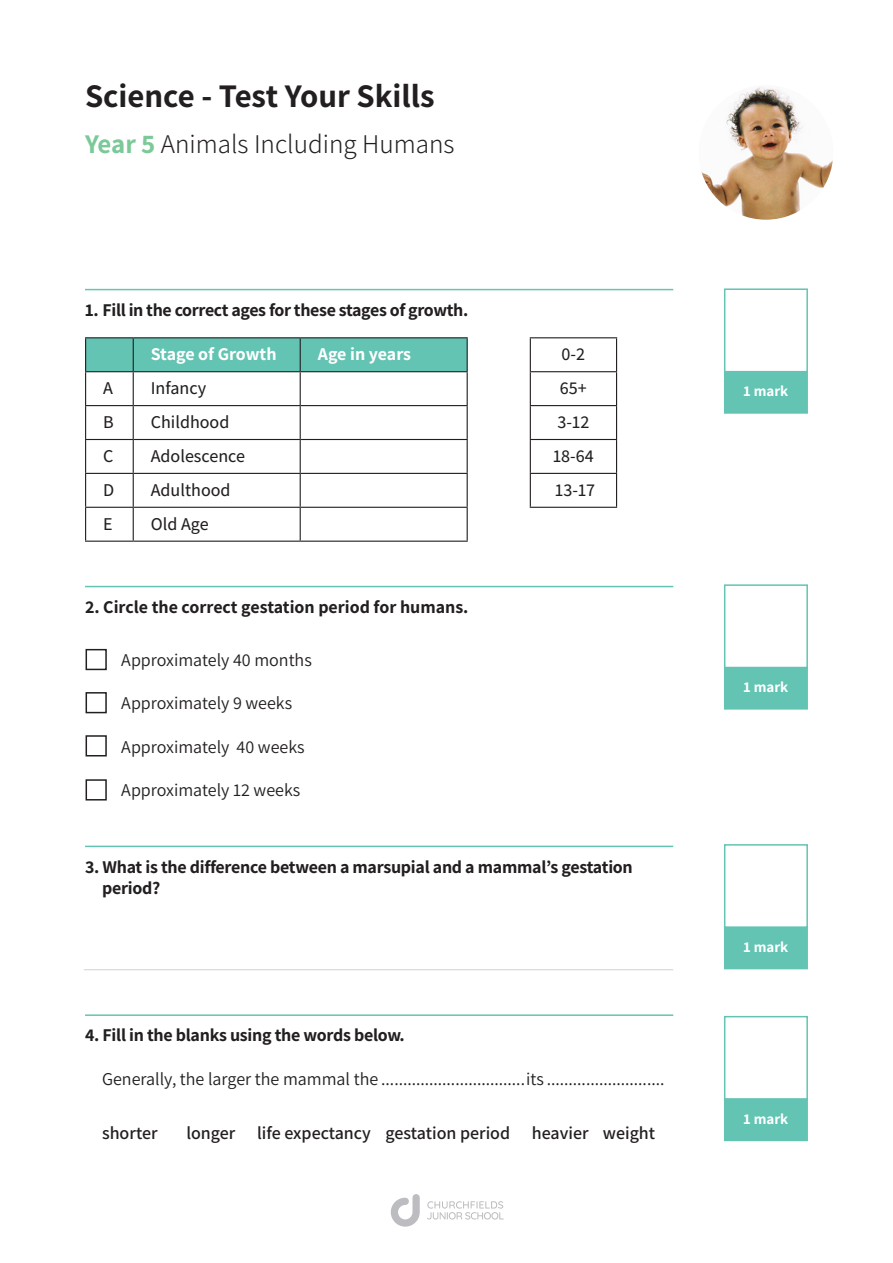
<style>
.page{position:relative;width:893px;height:1263px;background:#fff}
.page>*{position:absolute;margin:0;border:0;box-sizing:border-box;transform-origin:0 0}
.t1{font:700 33px "Assistant";color:#231f20}
.t2{font:300 27px "Assistant";color:#231f20}
.q{font:700 18px/21.6px "Assistant";letter-spacing:-.015em;color:#231f20}
.q_w-o_line{font:18px "Assistant";color:#231f20}
.Paragraph_Style_1{font:18px "Assistant";color:#231f20}
.q_w-o_line-2{font:500 18px "Assistant";color:#231f20}
.q_w-o_line-3{font:600 18px "Assistant";color:#231f20}
.q_w-o_line-4{font:700 18px "Assistant";letter-spacing:-.005em;color:#fff}
.Paragraph_Style_2{font:700 15px "Assistant";color:#fff}
.s1{font-weight:700;color:#7bc898}
</style>
<div class="page">
<hr style="left:85px;top:289px;width:588px;height:1px;background:#63c4b3">
<hr style="left:85px;top:586px;width:588px;height:1px;background:#63c4b3">
<div style="left:724px;top:288px;width:84px;height:84px;border:2px solid #63c4b3"></div>
<div style="left:724px;top:584px;width:84px;height:84px;border:2px solid #63c4b3"></div>
<div style="left:724px;top:844px;width:84px;height:84px;border:2px solid #63c4b3"></div>
<div style="left:725px;top:372px;width:82px;height:41px;background:#63c4b3"></div>
<div style="left:724px;top:371px;width:84px;height:43px;border:2px solid #63c4b3"></div>
<div style="left:725px;top:668px;width:82px;height:41px;background:#63c4b3"></div>
<div style="left:724px;top:667px;width:84px;height:43px;border:2px solid #63c4b3"></div>
<div style="left:725px;top:927px;width:82px;height:41px;background:#63c4b3"></div>
<div style="left:724px;top:926px;width:84px;height:43px;border:2px solid #63c4b3"></div>
<svg style="left:391px;top:1194px;width:29px;height:33px"></svg>
<svg style="left:427px;top:1201px;width:77px;height:18px"></svg>
<img style="left:699px;top:85px;width:134px;height:135px;border-radius:67px">
<div style="left:86px;top:649px;width:21px;height:21px;border:2px solid #231f20"></div>
<div style="left:86px;top:692px;width:21px;height:21px;border:2px solid #231f20"></div>
<div style="left:86px;top:735px;width:21px;height:21px;border:2px solid #231f20"></div>
<div style="left:86px;top:779px;width:21px;height:21px;border:2px solid #231f20"></div>
<hr style="left:85px;top:846px;width:588px;height:1px;background:#63c4b3">
<hr style="left:85px;top:1014px;width:588px;height:2px;background:#63c4b3">
<div style="left:724px;top:1016px;width:84px;height:84px;border:2px solid #63c4b3"></div>
<div style="left:725px;top:1099px;width:82px;height:41px;background:#63c4b3"></div>
<div style="left:724px;top:1098px;width:84px;height:43px;border:2px solid #63c4b3"></div>
<div style="left:86px;top:338px;width:381px;height:33px;background:#63c4b3"></div>
<hr style="left:85px;top:337px;width:48px;height:1px;background:#231f20">
<hr style="left:85px;top:338px;width:1px;height:33px;background:#231f20">
<hr style="left:133px;top:337px;width:167px;height:1px;background:#231f20">
<hr style="left:133px;top:338px;width:1px;height:33px;background:#231f20">
<hr style="left:300px;top:337px;width:168px;height:1px;background:#231f20">
<hr style="left:300px;top:338px;width:1px;height:33px;background:#231f20">
<hr style="left:467px;top:338px;width:1px;height:33px;background:#231f20">
<hr style="left:85px;top:371px;width:48px;height:1px;background:#231f20">
<hr style="left:85px;top:372px;width:1px;height:33px;background:#231f20">
<hr style="left:133px;top:371px;width:167px;height:1px;background:#231f20">
<hr style="left:133px;top:372px;width:1px;height:33px;background:#231f20">
<hr style="left:300px;top:371px;width:168px;height:1px;background:#231f20">
<hr style="left:300px;top:372px;width:1px;height:33px;background:#231f20">
<hr style="left:467px;top:372px;width:1px;height:33px;background:#231f20">
<hr style="left:85px;top:405px;width:48px;height:1px;background:#231f20">
<hr style="left:85px;top:406px;width:1px;height:33px;background:#231f20">
<hr style="left:133px;top:405px;width:167px;height:1px;background:#231f20">
<hr style="left:133px;top:406px;width:1px;height:33px;background:#231f20">
<hr style="left:300px;top:405px;width:168px;height:1px;background:#231f20">
<hr style="left:300px;top:406px;width:1px;height:33px;background:#231f20">
<hr style="left:467px;top:406px;width:1px;height:33px;background:#231f20">
<hr style="left:85px;top:439px;width:48px;height:1px;background:#231f20">
<hr style="left:85px;top:440px;width:1px;height:33px;background:#231f20">
<hr style="left:133px;top:439px;width:167px;height:1px;background:#231f20">
<hr style="left:133px;top:440px;width:1px;height:33px;background:#231f20">
<hr style="left:300px;top:439px;width:168px;height:1px;background:#231f20">
<hr style="left:300px;top:440px;width:1px;height:33px;background:#231f20">
<hr style="left:467px;top:440px;width:1px;height:33px;background:#231f20">
<hr style="left:85px;top:473px;width:48px;height:1px;background:#231f20">
<hr style="left:85px;top:474px;width:1px;height:33px;background:#231f20">
<hr style="left:133px;top:473px;width:167px;height:1px;background:#231f20">
<hr style="left:133px;top:474px;width:1px;height:33px;background:#231f20">
<hr style="left:300px;top:473px;width:168px;height:1px;background:#231f20">
<hr style="left:300px;top:474px;width:1px;height:33px;background:#231f20">
<hr style="left:467px;top:474px;width:1px;height:33px;background:#231f20">
<hr style="left:85px;top:507px;width:48px;height:1px;background:#231f20">
<hr style="left:85px;top:508px;width:1px;height:33px;background:#231f20">
<hr style="left:133px;top:507px;width:167px;height:1px;background:#231f20">
<hr style="left:133px;top:508px;width:1px;height:33px;background:#231f20">
<hr style="left:300px;top:507px;width:168px;height:1px;background:#231f20">
<hr style="left:300px;top:508px;width:1px;height:33px;background:#231f20">
<hr style="left:467px;top:508px;width:1px;height:33px;background:#231f20">
<hr style="left:85px;top:541px;width:48px;height:1px;background:#231f20">
<hr style="left:133px;top:541px;width:167px;height:1px;background:#231f20">
<hr style="left:300px;top:541px;width:168px;height:1px;background:#231f20">
<hr style="left:530px;top:337px;width:87px;height:1px;background:#231f20">
<hr style="left:530px;top:338px;width:1px;height:33px;background:#231f20">
<hr style="left:616px;top:338px;width:1px;height:33px;background:#231f20">
<hr style="left:530px;top:371px;width:87px;height:1px;background:#231f20">
<hr style="left:530px;top:372px;width:1px;height:33px;background:#231f20">
<hr style="left:616px;top:372px;width:1px;height:33px;background:#231f20">
<hr style="left:530px;top:405px;width:87px;height:1px;background:#231f20">
<hr style="left:530px;top:406px;width:1px;height:33px;background:#231f20">
<hr style="left:616px;top:406px;width:1px;height:33px;background:#231f20">
<hr style="left:530px;top:439px;width:87px;height:1px;background:#231f20">
<hr style="left:530px;top:440px;width:1px;height:33px;background:#231f20">
<hr style="left:616px;top:440px;width:1px;height:33px;background:#231f20">
<hr style="left:530px;top:473px;width:87px;height:1px;background:#231f20">
<hr style="left:530px;top:474px;width:1px;height:33px;background:#231f20">
<hr style="left:616px;top:474px;width:1px;height:33px;background:#231f20">
<hr style="left:530px;top:507px;width:87px;height:1px;background:#231f20">
<hr style="left:84px;top:969px;width:589px;height:1px;background:#d1d2d4">
<p class="t1" style="left:85px;top:74px;width:351px">Science - Test Your Skills</p>
<p class="t2" style="left:85px;top:125px;width:371px"><span class="s1">Year 5</span> Animals Including Humans</p>
<p class="q" style="left:85px;top:298px;width:385px">1. Fill in the correct ages for these stages of growth.</p>
<p class="q_w-o_line-4" style="left:151px;top:342px;width:127px">Stage of Growth</p>
<p class="q_w-o_line-4" style="left:318px;top:342px;width:95px">Age in years</p>
<p class="q_w-o_line-2" style="left:103px;top:376px;width:11px">A</p>
<p class="q_w-o_line-2" style="left:151px;top:376px;width:57px">Infancy</p>
<p class="q_w-o_line-2" style="left:103px;top:410px;width:12px">B</p>
<p class="q_w-o_line-2" style="left:151px;top:410px;width:80px">Childhood</p>
<p class="q_w-o_line-2" style="left:103px;top:444px;width:12px">C</p>
<p class="q_w-o_line-2" style="left:151px;top:444px;width:96px">Adolescence</p>
<p class="q_w-o_line-2" style="left:103px;top:478px;width:13px">D</p>
<p class="q_w-o_line-2" style="left:151px;top:478px;width:81px">Adulthood</p>
<p class="q_w-o_line-2" style="left:103px;top:511px;width:11px">E</p>
<p class="q_w-o_line-2" style="left:151px;top:511px;width:59px">Old Age</p>
<p class="q" style="left:85px;top:595px;width:385px">2. Circle the correct gestation period for humans.</p>
<p class="Paragraph_Style_1" style="left:121px;top:648px;width:192px">Approximately 40 months</p>
<p class="Paragraph_Style_1" style="left:121px;top:691px;width:172px">Approximately 9 weeks</p>
<p class="Paragraph_Style_1" style="left:121px;top:734px;width:185px">Approximately 40 weeks</p>
<p class="Paragraph_Style_1" style="left:121px;top:777px;width:180px">Approximately 12 weeks</p>
<p class="q_w-o_line-2" style="left:562px;top:342px;width:25px">0‐2</p>
<p class="q_w-o_line-2" style="left:560px;top:376px;width:28px">65+</p>
<p class="q_w-o_line-2" style="left:557px;top:410px;width:33px">3‐12</p>
<p class="q_w-o_line-2" style="left:553px;top:444px;width:42px">18‐64</p>
<p class="q_w-o_line-2" style="left:555px;top:478px;width:42px">13‐17</p>
<p class="q" style="left:102px;top:855px;width:532px;text-indent:-17px">3. What is the difference between a marsupial and a mammal’s gestation period?</p>
<p class="q" style="left:85px;top:1024px;width:321px">4. Fill in the blanks using the words below.</p>
<p class="q_w-o_line" style="left:102px;top:1066px;width:564px">Generally, the larger the mammal the .................................its ...........................</p>
<p class="q_w-o_line-3" style="left:102px;top:1121px;width:57px">shorter</p>
<p class="q_w-o_line-3" style="left:186px;top:1121px;width:470px">longer life expectancy gestation period heavier weight</p>
<p class="Paragraph_Style_2" style="left:744px;top:381px;width:46px">1 mark</p>
<p class="Paragraph_Style_2" style="left:744px;top:677px;width:46px">1 mark</p>
<p class="Paragraph_Style_2" style="left:744px;top:936px;width:46px">1 mark</p>
<p class="Paragraph_Style_2" style="left:744px;top:1108px;width:46px">1 mark</p>
</div>
